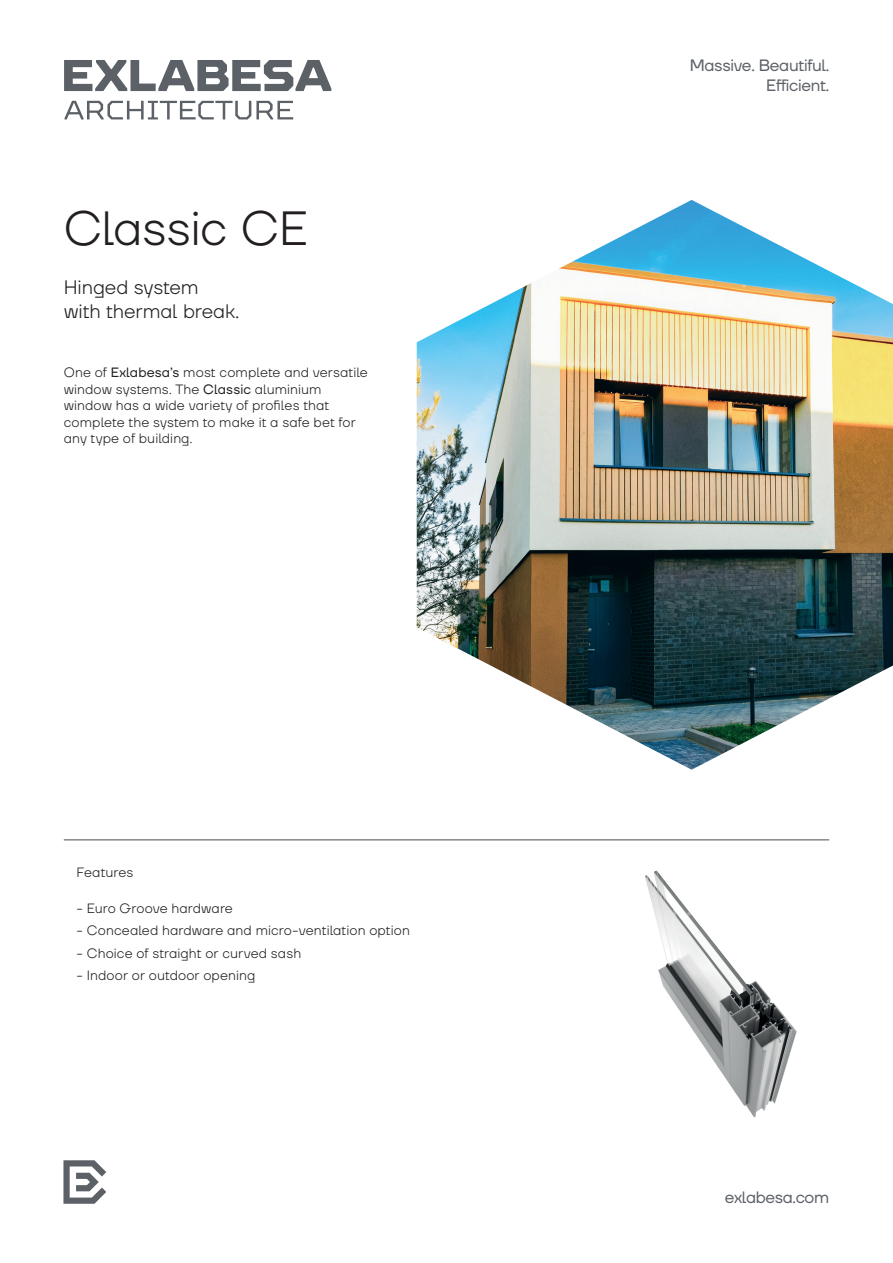
<style>
.page{position:relative;width:893px;height:1263px;background:#fff}
.page>*{position:absolute;margin:0;border:0;box-sizing:border-box;transform-origin:0 0}
.t1{font:300 48px "TT Firs Neue";letter-spacing:-.015em;color:#231f20}
.t2{font:300 19.5px/23.4px "TT Firs Neue";letter-spacing:-.005em;color:#231f20}
.t3{font:16.5px/19.8px "TT Firs Neue";letter-spacing:-.02em;color:#5c6167;text-align:right}
.t4{font:300 13.5px/16.5px "TT Firs Neue";letter-spacing:.005em;color:#231f20}
.s1{font-weight:400}
</style>
<div class="page">
<svg style="left:64px;top:60px;width:267px;height:31px"></svg>
<svg style="left:64px;top:101px;width:229px;height:18px"></svg>
<hr style="left:64px;top:839px;width:765px;height:1px;background:#5c6167">
<img style="left:645px;top:870px;width:152px;height:248px">
<svg style="left:63px;top:1160px;width:43px;height:44px"></svg>
<img style="left:417px;top:200px;width:476px;height:570px">
<h1 class="t1" style="left:64px;top:196px;width:246px">Classic CE</h1>
<h2 class="t2" style="left:64px;top:275px;width:177px">Hinged system with thermal break.</h2>
<p class="t4" style="left:64px;top:364px;width:306px">One of <span class="s1">Exlabesa’s</span> most complete and versatile window systems. The <span class="s1">Classic</span> aluminium window has a wide variety of profiles that complete the system to make it a safe bet for any type of building.</p>
<p class="t4" style="left:77px;top:864px;width:58px">Features</p>
<p class="t4" style="left:77px;top:900px;width:158px">- Euro Groove hardware</p>
<p class="t4" style="left:77px;top:922px;width:335px">- Concealed hardware and micro-ventilation option</p>
<p class="t4" style="left:77px;top:944px;width:226px">- Choice of straight or curved sash</p>
<p class="t4" style="left:77px;top:966px;width:180px">- Indoor or outdoor opening</p>
<p class="t3" style="left:690px;top:55px;width:141px">Massive. Beautiful.<br>Efficient.</p>
<p class="t3" style="left:725px;top:1187px;width:106px">exlabesa.com</p>
</div>
